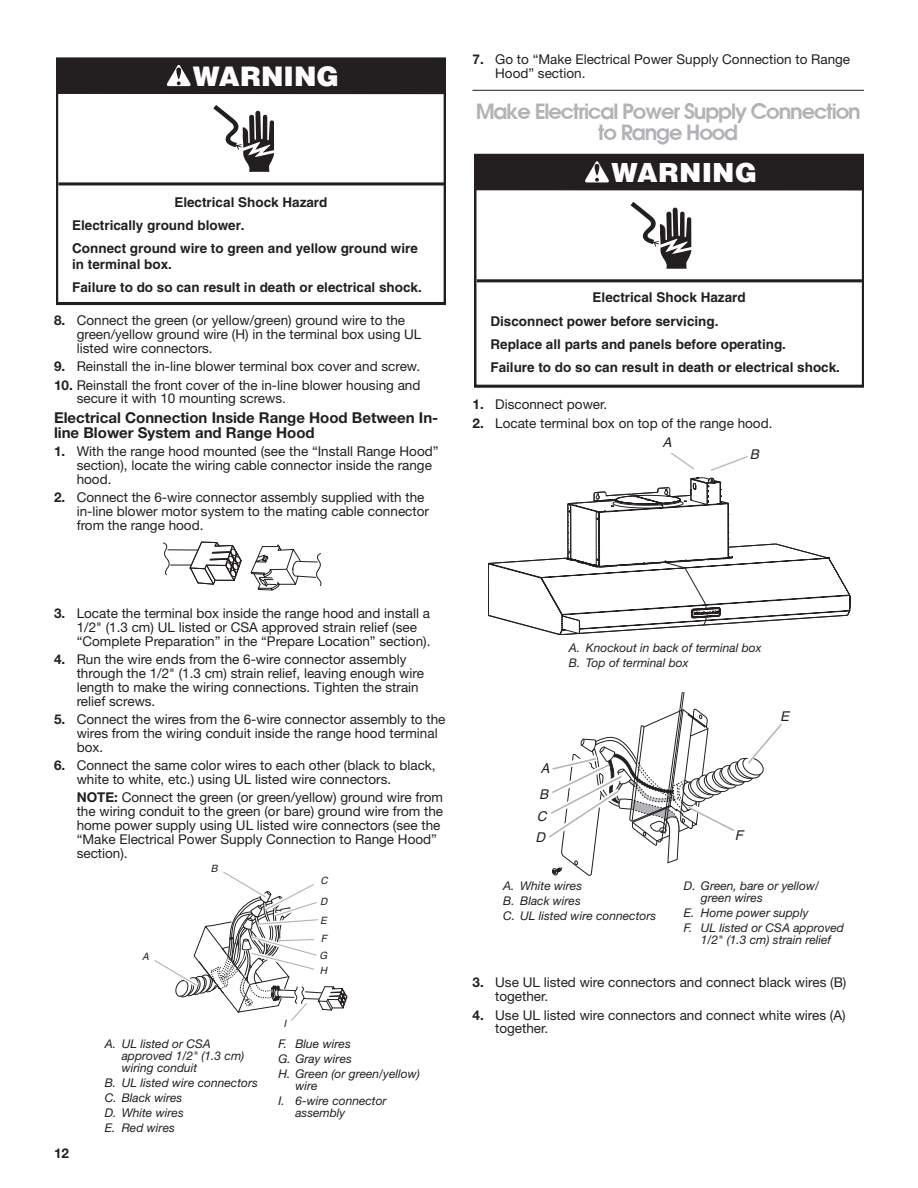
<style>
.page{position:relative;width:918px;height:1188px;background:#fff}
.page>*{position:absolute;margin:0;border:0;box-sizing:border-box;transform-origin:0 0}
.t1{font:900 27px "Helvetica";color:#fff}
.Heading_2{font:600 21px/21px "Avant Garde";letter-spacing:-.05em;color:#b2b3b7;text-align:center}
.Heading_3{font:700 15px/15px "Helvetica Neue LT Std";color:#231f20}
.Body_Indent{font:13.5px/13.8px "Helvetica Neue LT Std";color:#231f20}
.t2{font:700 13.5px/23.2px "Helvetica";color:#231f20}
.Numbered_List_Start{font:13.5px/13.8px "Helvetica Neue LT Std";color:#231f20}
.t3{font:italic 13.5px/26.2px "Helvetica";color:#231f20}
.t4{font:700 13.5px "Helvetica Neue LT Std";color:#231f20}
.Table_Callouts{font:italic 12px/12px "Helvetica Neue LT Std";color:#231f20}
.t5{font:italic 10.05px/21px "Helvetica";color:#231f20}
.s1{font-weight:700}
</style>
<div class="page">
<svg style="left:57px;top:57px;width:389px;height:248px"></svg>
<hr style="left:58px;top:182px;width:387px;height:3px;background:#231f20">
<div style="left:57px;top:58px;width:388px;height:36px;background:#231f20"></div>
<svg style="left:166px;top:65px;width:25px;height:21px"></svg>
<svg style="left:213px;top:105px;width:61px;height:67px"></svg>
<hr style="left:472px;top:90px;width:392px;height:1px;background:#231f20">
<svg style="left:163px;top:542px;width:79px;height:43px"></svg>
<svg style="left:250px;top:544px;width:71px;height:47px"></svg>
<svg style="left:154px;top:871px;width:193px;height:150px"></svg>
<svg style="left:475px;top:191px;width:388px;height:197px"></svg>
<hr style="left:477px;top:279px;width:386px;height:3px;background:#231f20">
<div style="left:475px;top:154px;width:388px;height:37px;background:#231f20"></div>
<svg style="left:585px;top:161px;width:24px;height:21px"></svg>
<svg style="left:631px;top:202px;width:61px;height:67px"></svg>
<svg style="left:829px;top:557px;width:21px;height:60px"></svg>
<svg style="left:488px;top:478px;width:341px;height:157px"></svg>
<svg style="left:549px;top:693px;width:233px;height:183px"></svg>
<p class="t1" style="left:193px;top:59px;width:148px">WARNING</p>
<p class="t2" style="left:72px;top:190px;width:347px;text-indent:102px">Electrical Shock Hazard<br>Electrically ground blower.<br>Connect ground wire to green and yellow ground wire</p>
<p class="t2" style="left:72px;top:252px;width:351px">in terminal box.<br>Failure to do so can result in death or electrical shock.</p>
<p class="Body_Indent" style="left:77px;top:313px;width:346px;text-indent:-23px"><span class="s1">8.</span> Connect the green (or yellow/green) ground wire to the green/yellow ground wire (H) in the terminal box using UL listed wire connectors.</p>
<p class="Body_Indent" style="left:54px;top:359px;width:368px"><span class="s1">9.</span> Reinstall the in-line blower terminal box cover and screw.</p>
<p class="Body_Indent" style="left:77px;top:378px;width:345px;text-indent:-23px"><span class="s1">10.</span> Reinstall the front cover of the in-line blower housing and secure it with 10 mounting screws.</p>
<h3 class="Heading_3" style="left:54px;top:410px;width:386px">Electrical Connection Inside Range Hood Between In&shy;line Blower System and Range Hood</h3>
<p class="Numbered_List_Start" style="left:77px;top:444px;width:363px;text-indent:-23px"><span class="s1">1.</span> With the range hood mounted (see the “Install Range Hood” section), locate the wiring cable connector inside the range hood.</p>
<p class="Body_Indent" style="left:77px;top:491px;width:354px;text-indent:-23px"><span class="s1">2.</span> Connect the 6-wire connector assembly supplied with the in-line blower motor system to the mating cable connector from the range hood.</p>
<p class="Body_Indent" style="left:495px;top:52px;width:357px;text-indent:-23px"><span class="s1">7.</span> Go to “Make Electrical Power Supply Connection to Range<br>Hood” section.</p>
<h2 class="Heading_2" style="left:476px;top:100px;width:387px">Make Electrical Power Supply Connection to Range Hood</h2>
<p class="t1" style="left:611px;top:157px;width:148px">WARNING</p>
<p class="t2" style="left:490px;top:286px;width:351px;text-indent:102px">Electrical Shock Hazard<br>Disconnect power before servicing.<br>Replace all parts and panels before operating.<br>Failure to do so can result in death or electrical shock.</p>
<p class="Numbered_List_Start" style="left:472px;top:398px;width:136px"><span class="s1">1.</span> Disconnect power.</p>
<p class="Body_Indent" style="left:472px;top:416px;width:301px"><span class="s1">2.</span> Locate terminal box on top of the range hood.</p>
<p class="t3" style="left:663px;top:430px;width:15px">A</p>
<p class="t3" style="left:750px;top:442px;width:15px">B</p>
<p class="Body_Indent" style="left:77px;top:606px;width:355px;text-indent:-23px"><span class="s1">3.</span> Locate the terminal box inside the range hood and install a<br>1/2" (1.3 cm) UL listed or CSA approved strain relief (see “Complete Preparation” in the “Prepare Location” section).</p>
<p class="Body_Indent" style="left:77px;top:652px;width:349px;text-indent:-23px"><span class="s1">4.</span> Run the wire ends from the 6-wire connector assembly through the 1/2" (1.3 cm) strain relief, leaving enough wire length to make the wiring connections. Tighten the strain relief screws.</p>
<p class="Body_Indent" style="left:77px;top:712px;width:370px;text-indent:-23px"><span class="s1">5.</span> Connect the wires from the 6-wire connector assembly to the wires from the wiring conduit inside the range hood terminal box.</p>
<p class="Body_Indent" style="left:77px;top:758px;width:361px;text-indent:-23px"><span class="s1">6.</span> Connect the same color wires to each other (black to black, white to white, etc.) using UL listed wire connectors.</p>
<p class="Body_Indent" style="left:77px;top:791px;width:368px"><span class="s1">NOTE:</span> Connect the green (or green/yellow) ground wire from the wiring conduit to the green (or bare) ground wire from the home power supply using UL listed wire connectors (see the “Make Electrical Power Supply Connection to Range Hood” section).</p>
<p class="t4" style="left:54px;top:1145px;width:17px">12</p>
<p class="t5" style="left:142px;top:946px;width:12px">A</p>
<p class="t5" style="left:211px;top:858px;width:12px">B</p>
<p class="Table_Callouts" style="left:122px;top:1038px;width:124px;text-indent:-17px">A. UL listed or CSA approved 1/2" (1.3 cm) wiring conduit</p>
<p class="Table_Callouts" style="left:105px;top:1077px;width:155px">B. UL listed wire connectors</p>
<p class="Table_Callouts" style="left:105px;top:1092px;width:79px">C. Black wires</p>
<p class="Table_Callouts" style="left:105px;top:1107px;width:81px">D. White wires</p>
<p class="Table_Callouts" style="left:105px;top:1122px;width:72px">E. Red wires</p>
<p class="t5" style="left:283px;top:1013px;width:8px">I</p>
<p class="t5" style="left:320px;top:870px;width:12px">C<br>D</p>
<p class="t5" style="left:320px;top:911px;width:12px;line-height:18.5px">E<br>F</p>
<p class="t5" style="left:320px;top:949px;width:13px;line-height:14.5px">G<br>H</p>
<p class="Table_Callouts" style="left:278px;top:1038px;width:74px">F. Blue wires</p>
<p class="Table_Callouts" style="left:278px;top:1053px;width:75px">G. Gray wires</p>
<p class="Table_Callouts" style="left:295px;top:1068px;width:126px;text-indent:-17px">H. Green (or green/yellow) wire</p>
<p class="Table_Callouts" style="left:295px;top:1095px;width:93px;text-indent:-17px">I. 6-wire connector assembly</p>
<p class="Table_Callouts" style="left:569px;top:641px;width:194px">A. Knockout in back of terminal box</p>
<p class="Table_Callouts" style="left:569px;top:656px;width:121px">B. Top of terminal box</p>
<p class="t3" style="left:539px;top:755px;width:17px">A<br>B</p>
<p class="t3" style="left:535px;top:806px;width:17px;line-height:21.8px">C<br>D</p>
<p class="t3" style="left:735px;top:822px;width:14px">F</p>
<p class="t3" style="left:780px;top:704px;width:15px">E</p>
<p class="Table_Callouts" style="left:503px;top:880px;width:81px">A. White wires</p>
<p class="Table_Callouts" style="left:503px;top:895px;width:79px">B. Black wires</p>
<p class="Table_Callouts" style="left:503px;top:910px;width:155px">C. UL listed wire connectors</p>
<p class="Table_Callouts" style="left:701px;top:880px;width:120px;text-indent:-17px">D. Green, bare or yellow/ green wires</p>
<p class="Table_Callouts" style="left:684px;top:907px;width:126px">E. Home power supply</p>
<p class="Table_Callouts" style="left:684px;top:922px;width:162px;text-align:center">F. UL listed or CSA approved<br>1/2" (1.3 cm) strain relief</p>
<p class="Body_Indent" style="left:495px;top:975px;width:353px;text-indent:-23px"><span class="s1">3.</span> Use UL listed wire connectors and connect black wires (B) together.</p>
<p class="Body_Indent" style="left:495px;top:1008px;width:352px;text-indent:-23px"><span class="s1">4.</span> Use UL listed wire connectors and connect white wires (A) together.</p>
</div>
